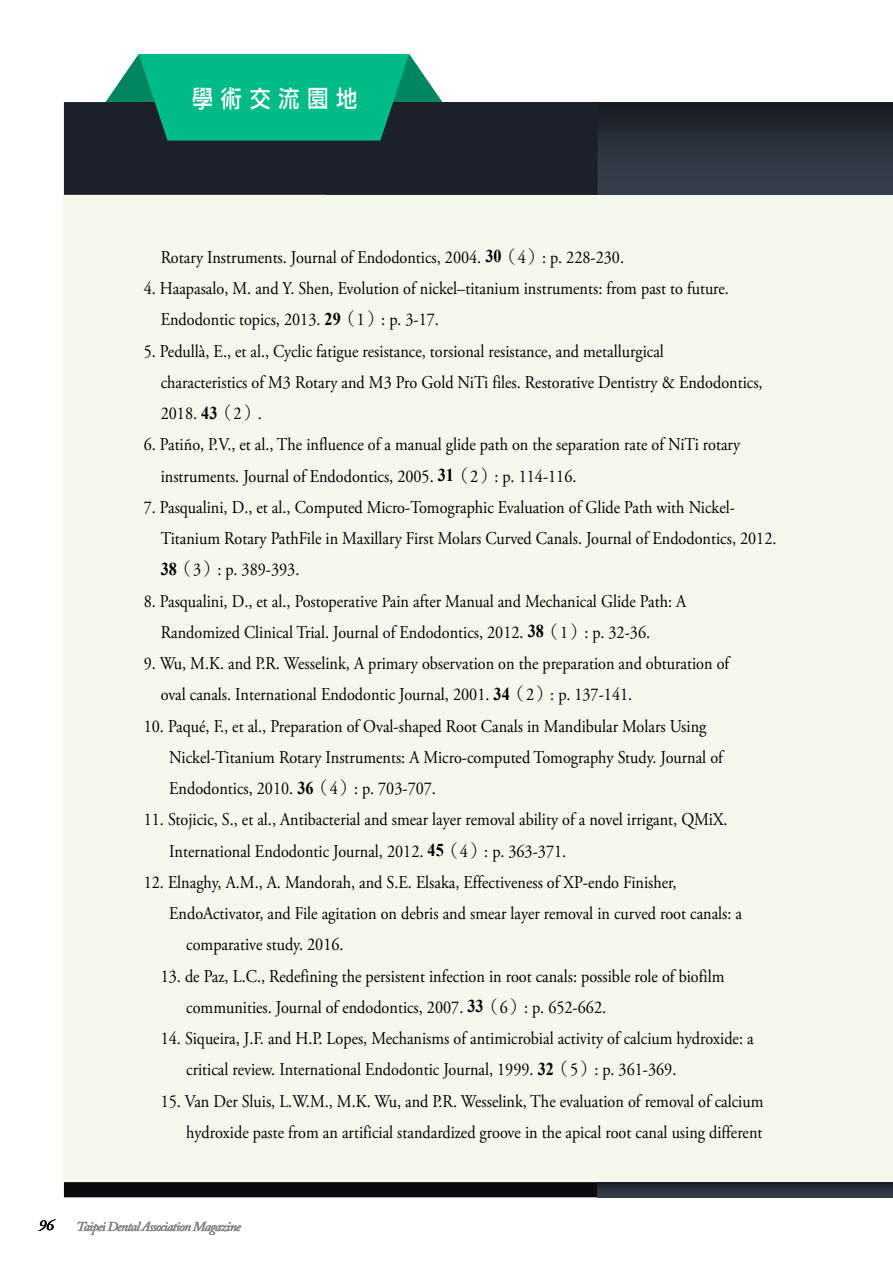
<style>
.page{position:relative;width:893px;height:1263px;background:#fff}
.page>*{position:absolute;margin:0;border:0;box-sizing:border-box;transform-origin:0 0}
.t1{font:24px "DFPG Li Hei Md MP BF";color:#fff;scale:.9 1}
.t2{font:18px/31.2px "Adobe Garamond Pro";color:#000;scale:.9 1}
.t3{font:italic 15px "Adobe Garamond Pro";color:#000}
.t4{font:italic 13.5px "Adobe Caslon Pro";letter-spacing:-.05em;color:#898989}
.s1{font-family:"Times New Roman";font-weight:700}
.s2{font-family:"DF Ming Std W5"}
</style>
<div class="page">
<div style="left:64px;top:102px;width:829px;height:1095px;background:#f4f8ed"></div>
<div style="left:64px;top:1182px;width:534px;height:15px;background:#090b0e"></div>
<img style="left:598px;top:1182px;width:295px;height:15px">
<svg style="left:64px;top:102px;width:829px;height:93px;background:#222731"></svg>
<svg style="left:98px;top:54px;width:352px;height:87px;background:#17a17d"></svg>
<h1 class="t1" style="left:192px;top:87px;width:185px">學 術 交 流 園 地</h1>
<p class="t2" style="left:161px;top:242px;width:516px">Rotary Instruments. Journal of Endodontics, 2004. <span class="s1">30</span><span class="s2">（</span>4<span class="s2">）</span>: p. 228-230.</p>
<p class="t2" style="left:161px;top:273px;width:633px;text-indent:-17px">4. Haapasalo, M. and Y. Shen, Evolution of nickel–titanium instruments: from past to future.<br>Endodontic topics, 2013. <span class="s1">29</span><span class="s2">（</span>1<span class="s2">）</span>: p. 3-17.</p>
<p class="t2" style="left:161px;top:336px;width:670px;text-indent:-17px">5. Pedullà, E., et al., Cyclic fatigue resistance, torsional resistance, and metallurgical<br>characteristics of M3 Rotary and M3 Pro Gold NiTi files. Restorative Dentistry &amp; Endodontics,<br>2018. <span class="s1">43</span><span class="s2">（</span>2<span class="s2">）</span>.</p>
<p class="t2" style="left:161px;top:430px;width:645px;text-indent:-17px">6. Patiño, P.V., et al., The influence of a manual glide path on the separation rate of NiTi rotary instruments. Journal of Endodontics, 2005. <span class="s1">31</span><span class="s2">（</span>2<span class="s2">）</span>: p. 114-116.</p>
<p class="t2" style="left:161px;top:492px;width:686px;text-indent:-17px">7. Pasqualini, D., et al., Computed Micro-Tomographic Evaluation of Glide Path with Nickel-<br>Titanium Rotary PathFile in Maxillary First Molars Curved Canals. Journal of Endodontics, 2012.<br><span class="s1">38</span><span class="s2">（</span>3<span class="s2">）</span>: p. 389-393.</p>
<p class="t2" style="left:161px;top:586px;width:585px;text-indent:-17px">8. Pasqualini, D., et al., Postoperative Pain after Manual and Mechanical Glide Path: A<br>Randomized Clinical Trial. Journal of Endodontics, 2012. <span class="s1">38</span><span class="s2">（</span>1<span class="s2">）</span>: p. 32-36.</p>
<p class="t2" style="left:161px;top:648px;width:633px;text-indent:-17px">9. Wu, M.K. and P.R. Wesselink, A primary observation on the preparation and obturation of oval canals. International Endodontic Journal, 2001. <span class="s1">34</span><span class="s2">（</span>2<span class="s2">）</span>: p. 137-141.</p>
<p class="t2" style="left:169px;top:711px;width:617px;text-indent:-26px">10. Paqué, F., et al., Preparation of Oval-shaped Root Canals in Mandibular Molars Using<br>Nickel-Titanium Rotary Instruments: A Micro-computed Tomography Study. Journal of<br>Endodontics, 2010. <span class="s1">36</span><span class="s2">（</span>4<span class="s2">）</span>: p. 703-707.</p>
<p class="t2" style="left:169px;top:805px;width:622px;text-indent:-26px">11. Stojicic, S., et al., Antibacterial and smear layer removal ability of a novel irrigant, QMiX.<br>International Endodontic Journal, 2012. <span class="s1">45</span><span class="s2">（</span>4<span class="s2">）</span>: p. 363-371.</p>
<p class="t2" style="left:144px;top:867px;width:594px">12. Elnaghy, A.M., A. Mandorah, and S.E. Elsaka, Effectiveness of XP-endo Finisher,</p>
<p class="t2" style="left:169px;top:898px;width:638px">EndoActivator, and File agitation on debris and smear layer removal in curved root canals: a</p>
<p class="t2" style="left:186px;top:930px;width:176px">comparative study. 2016.</p>
<p class="t2" style="left:186px;top:961px;width:599px;text-indent:-26px">13. de Paz, L.C., Redefining the persistent infection in root canals: possible role of biofilm communities. Journal of endodontics, 2007. <span class="s1">33</span><span class="s2">（</span>6<span class="s2">）</span>: p. 652-662.</p>
<p class="t2" style="left:186px;top:1023px;width:632px;text-indent:-26px">14. Siqueira, J.F. and H.P. Lopes, Mechanisms of antimicrobial activity of calcium hydroxide: a critical review. International Endodontic Journal, 1999. <span class="s1">32</span><span class="s2">（</span>5<span class="s2">）</span>: p. 361-369.</p>
<p class="t2" style="left:161px;top:1086px;width:671px;text-align:right">15. Van Der Sluis, L.W.M., M.K. Wu, and P.R. Wesselink, The evaluation of removal of calcium hydroxide paste from an artificial standardized groove in the apical root canal using different</p>
<p class="t3" style="left:39px;top:1217px;width:16px">96</p>
<p class="t4" style="left:77px;top:1219px;width:166px">Taipei Dental Association Magazine</p>
</div>
